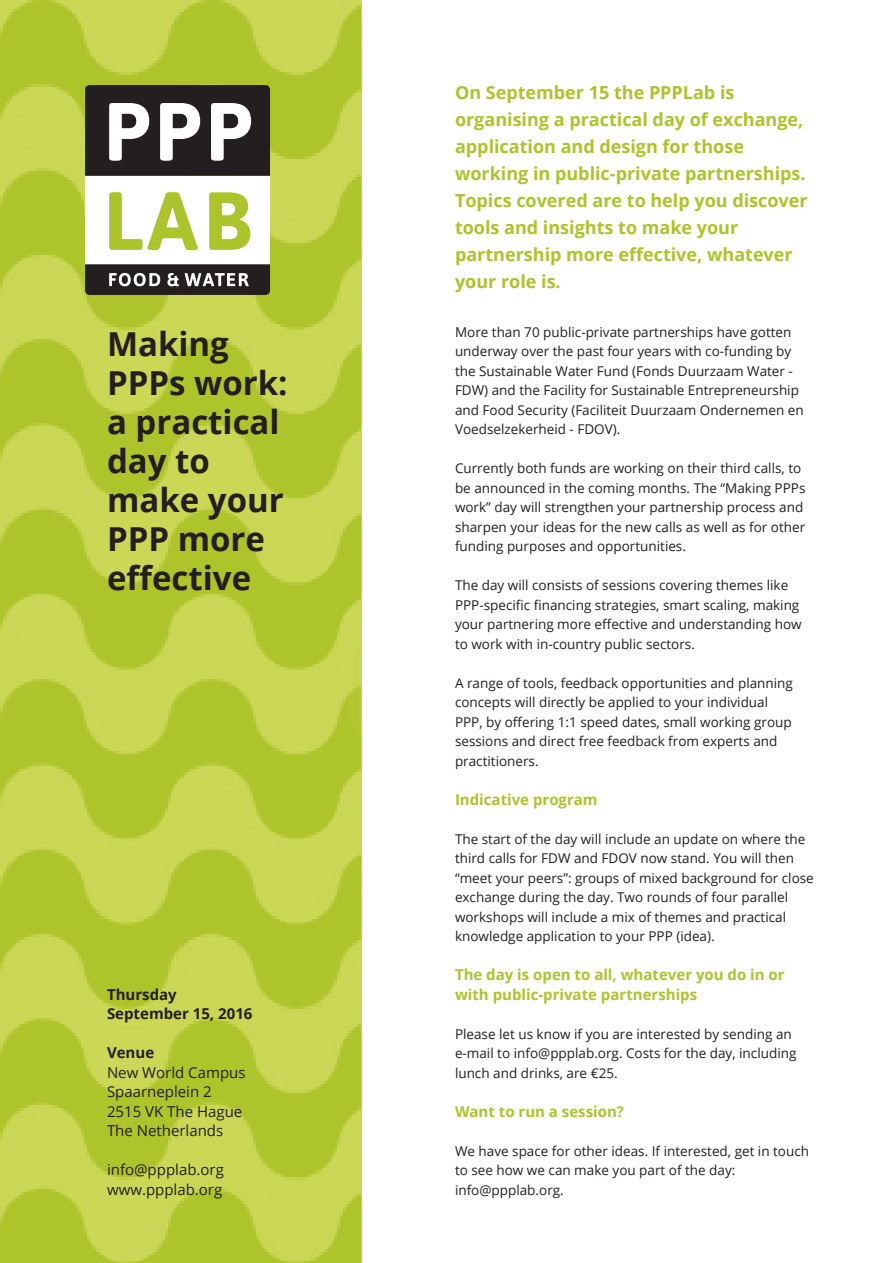
<style>
.page{position:relative;width:893px;height:1263px;background:#fff}
.page>*{position:absolute;margin:0;border:0;box-sizing:border-box;transform-origin:0 0}
.koppen{font:700 33px/39px "Open Sans";color:#231f20}
.intro{font:700 18px/27px "Open Sans";color:#acc32b}
.brood{font:15px "Open Sans";color:#231f20}
.intro-2{font:700 15px/19.5px "Open Sans";color:#acc32b}
.brood-2{font:700 15px "Open Sans";color:#231f20}
.brood-3{font:700 15px "Open Sans";color:#acc32b}
.brood-4{font:13.5px/19.5px "Open Sans";color:#231f20}
</style>
<div class="page">
<img style="left:0;top:0;width:360px;height:1263px">
<div style="left:85px;top:176px;width:185px;height:88px;background:#fff"></div>
<svg style="left:85px;top:85px;width:185px;height:91px"></svg>
<svg style="left:109px;top:192px;width:141px;height:58px"></svg>
<svg style="left:85px;top:264px;width:185px;height:31px;background:#454142"></svg>
<p class="koppen" style="left:107px;top:324px;width:123px">Making</p>
<p class="koppen" style="left:107px;top:363px;width:182px">PPPs work:</p>
<p class="koppen" style="left:107px;top:402px;width:178px">a practical day to make your<br>PPP more effective</p>
<p class="brood-2" style="left:107px;top:984px;width:71px">Thursday</p>
<p class="brood-2" style="left:107px;top:1003px;width:147px">September 15, 2016</p>
<p class="brood-2" style="left:107px;top:1042px;width:49px">Venue</p>
<p class="brood" style="left:107px;top:1062px;width:140px">New World Campus</p>
<p class="brood" style="left:107px;top:1082px;width:106px">Spaarneplein 2</p>
<p class="brood" style="left:107px;top:1101px;width:137px">2515 VK The Hague</p>
<p class="brood" style="left:107px;top:1121px;width:118px">The Netherlands</p>
<p class="brood" style="left:107px;top:1160px;width:118px">info@ppplab.org</p>
<p class="brood" style="left:107px;top:1179px;width:117px">www.ppplab.org</p>
<p class="intro" style="left:455px;top:78px;width:354px">On September 15 the PPPLab is organising a practical day of exchange, application and design for those working in public-private partnerships.<br>Topics covered are to help you discover tools and insights to make your partnership more effective, whatever your role is.</p>
<p class="brood-4" style="left:455px;top:322px;width:350px">More than 70 public-private partnerships have gotten underway over the past four years with co-funding by the Sustainable Water Fund (Fonds Duurzaam Water - FDW) and the Facility for Sustainable Entrepreneurship and Food Security (Faciliteit Duurzaam Ondernemen en Voedselzekerheid - FDOV).</p>
<p class="brood-4" style="left:455px;top:458px;width:352px">Currently both funds are working on their third calls, to be announced in the coming months. The “Making PPPs work” day will strengthen your partnership process and sharpen your ideas for the new calls as well as for other funding purposes and opportunities.</p>
<p class="brood-4" style="left:455px;top:575px;width:348px">The day will consists of sessions covering themes like PPP-specific financing strategies, smart scaling, making your partnering more effective and understanding how to work with in-country public sectors.</p>
<p class="brood-4" style="left:455px;top:673px;width:339px">A range of tools, feedback opportunities and planning concepts will directly be applied to your individual PPP, by offering 1:1 speed dates, small working group sessions and direct free feedback from experts and practitioners.</p>
<p class="brood-3" style="left:455px;top:789px;width:144px">Indicative program</p>
<p class="brood-4" style="left:455px;top:829px;width:360px">The start of the day will include an update on where the third calls for FDW and FDOV now stand. You will then “meet your peers”: groups of mixed background for close exchange during the day. Two rounds of four parallel workshops will include a mix of themes and practical knowledge application to your PPP (idea).</p>
<p class="intro-2" style="left:455px;top:965px;width:331px">The day is open to all, whatever you do in or with public-private partnerships</p>
<p class="brood-4" style="left:455px;top:1024px;width:343px">Please let us know if you are interested by sending an e-mail to info@ppplab.org. Costs for the day, including lunch and drinks, are €25.</p>
<p class="intro-2" style="left:455px;top:1101px;width:171px">Want to run a session?</p>
<p class="brood-4" style="left:455px;top:1141px;width:356px">We have space for other ideas. If interested, get in touch to see how we can make you part of the day:</p>
<p class="brood-4" style="left:455px;top:1180px;width:110px">info@ppplab.org.</p>
</div>
